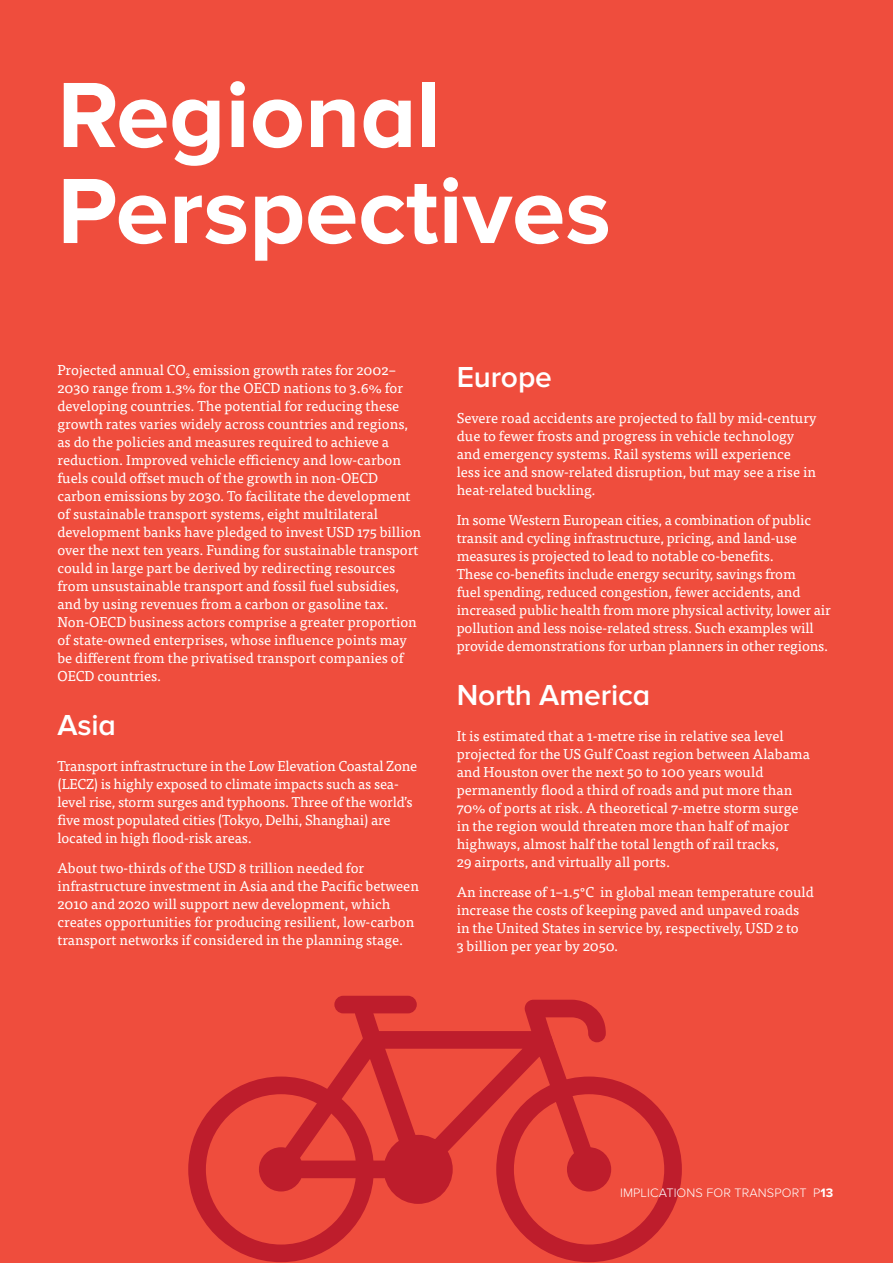
<style>
.page{position:relative;width:893px;height:1263px;background:#ef4d3d}
.page>*{position:absolute;margin:0;border:0;box-sizing:border-box;transform-origin:0 0}
.t1{font:700 96px/96px "Proxima Nova";color:#fff}
.t2{font:600 30px "Proxima Nova";letter-spacing:-.005em;color:#fff}
.t3{font:14.25px/18px "Tisa Pro";color:#fff}
.t4{font:300 12.75px "Proxima Nova";letter-spacing:.01em;color:#fff}
.s1{font-weight:700}
</style>
<div class="page">
<svg style="left:188px;top:1000px;width:494px;height:262px"></svg>
<div style="left:334px;top:996px;width:83px;height:17px;background:#be1d2c;border-radius:9px"></div>
<h1 class="t1" style="left:57px;top:69px;width:555px">Regional<br>Perspectives</h1>
<p class="t3" style="left:57px;top:360px;width:365px">Projected annual CO<sub>2</sub> emission growth rates for 2002– 2030 range from 1.3% for the OECD nations to 3.6% for developing countries. The potential for reducing these growth rates varies widely across countries and regions, as do the policies and measures required to achieve a reduction. Improved vehicle efficiency and low-carbon fuels could offset much of the growth in non-OECD carbon emissions by 2030. To facilitate the development of sustainable transport systems, eight multilateral development banks have pledged to invest USD 175 billion over the next ten years. Funding for sustainable transport could in large part be derived by redirecting resources from unsustainable transport and fossil fuel subsidies, and by using revenues from a carbon or gasoline tax.<br>Non-OECD business actors comprise a greater proportion of state-owned enterprises, whose influence points may be different from the privatised transport companies of OECD countries.</p>
<h2 class="t2" style="left:57px;top:708px;width:60px">Asia</h2>
<p class="t3" style="left:57px;top:756px;width:361px">Transport infrastructure in the Low Elevation Coastal Zone (LECZ) is highly exposed to climate impacts such as sea&shy;level rise, storm surges and typhoons. Three of the world’s five most populated cities (Tokyo, Delhi, Shanghai) are located in high flood-risk areas.</p>
<p class="t3" style="left:57px;top:858px;width:363px">About two-thirds of the USD 8 trillion needed for infrastructure investment in Asia and the Pacific between 2010 and 2020 will support new development, which creates opportunities for producing resilient, low-carbon transport networks if considered in the planning stage.</p>
<h2 class="t2" style="left:457px;top:360px;width:97px">Europe</h2>
<p class="t3" style="left:457px;top:408px;width:361px">Severe road accidents are projected to fall by mid-century due to fewer frosts and progress in vehicle technology and emergency systems. Rail systems will experience less ice and snow-related disruption, but may see a rise in heat-related buckling.</p>
<p class="t3" style="left:457px;top:510px;width:376px">In some Western European cities, a combination of public transit and cycling infrastructure, pricing, and land-use measures is projected to lead to notable co-benefits.<br>These co-benefits include energy security, savings from<br>fuel spending, reduced congestion, fewer accidents, and increased public health from more physical activity, lower air pollution and less noise-related stress. Such examples will provide demonstrations for urban planners in other regions.</p>
<h2 class="t2" style="left:457px;top:678px;width:195px">North America</h2>
<p class="t3" style="left:457px;top:726px;width:355px">It is estimated that a 1-metre rise in relative sea level projected for the US Gulf Coast region between Alabama and Houston over the next 50 to 100 years would permanently flood a third of roads and put more than 70% of ports at risk. A theoretical 7-metre storm surge in the region would threaten more than half of major highways, almost half the total length of rail tracks,<br>29 airports, and virtually all ports.</p>
<p class="t3" style="left:457px;top:882px;width:359px">An increase of 1–1.5°C in global mean temperature could increase the costs of keeping paved and unpaved roads in the United States in service by, respectively, USD 2 to<br>3 billion per year by 2050.</p>
<p class="t4" style="left:620px;top:1185px;width:215px">IMPLICATIONS FOR TRANSPORT P<span class="s1">13</span></p>
</div>
